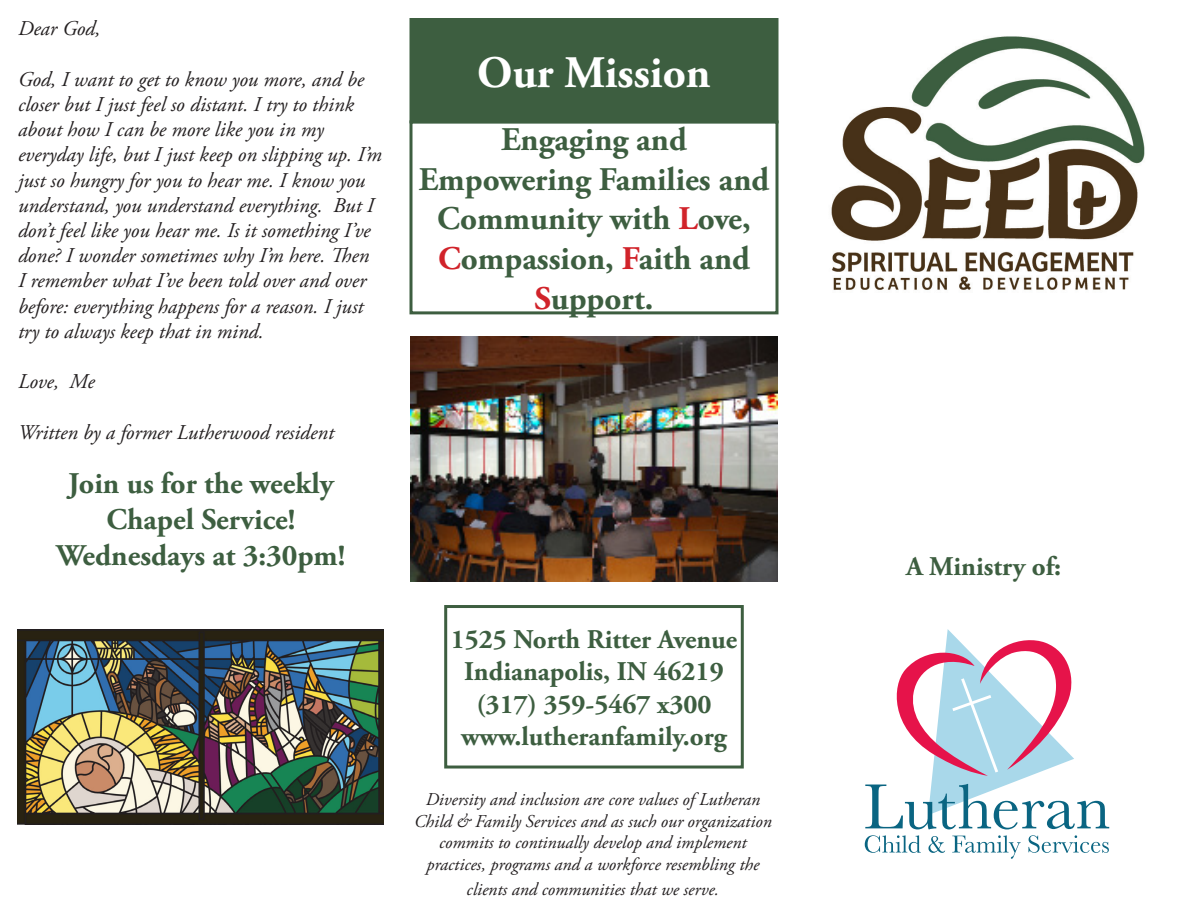
<style>
.page{position:relative;width:1188px;height:918px;background:#fff}
.page>*{position:absolute;margin:0;border:0;box-sizing:border-box;transform-origin:0 0}
.t1{font:700 45px "Adobe Garamond Pro";color:#fff}
.t2{font:700 33px/39.6px "Adobe Garamond Pro";color:#3d5e40;text-align:center}
.t3{font:700 30px/36px "Adobe Garamond Pro";color:#3d5e40;text-align:center}
.t4{font:700 27px "Adobe Garamond Pro";color:#3d5e40}
.t5{font:italic 21px/25.2px "Adobe Garamond Pro";color:#231f20}
.t6{font:italic 18px/21.6px "Adobe Garamond Pro";color:#231f20;text-align:center}
.s1{color:#d1232a}
</style>
<div class="page">
<img style="left:831px;top:36px;width:314px;height:254px">
<div style="left:444px;top:605px;width:300px;height:164px;border:3px solid #3d5e40"></div>
<svg style="left:865px;top:629px;width:244px;height:200px"></svg>
<svg style="left:865px;top:835px;width:56px;height:18px"></svg>
<svg style="left:928px;top:836px;width:17px;height:17px"></svg>
<svg style="left:952px;top:835px;width:69px;height:24px"></svg>
<svg style="left:1028px;top:835px;width:81px;height:18px"></svg>
<div style="left:410px;top:120px;width:368px;height:194px;border:3px solid #3d5e40"></div>
<div style="left:411px;top:20px;width:366px;height:102px;background:#3d5e40"></div>
<div style="left:410px;top:18px;width:368px;height:105px;border:3px solid #3d5e40"></div>
<img style="left:411px;top:336px;width:366px;height:246px">
<img style="left:18px;top:629px;width:366px;height:196px">
<p class="t5" style="left:18px;top:17px;width:84px">Dear God,</p>
<p class="t5" style="left:18px;top:67px;width:365px">God, I want to get to know you more, and be closer but I just feel so distant. I try to think about how I can be more like you in my everyday life, but I just keep on slipping up. I’m just so hungry for you to hear me. I know you understand, you understand everything. But I don’t feel like you hear me. Is it something I’ve done? I wonder sometimes why I’m here. Then<br>I remember what I’ve been told over and over before: everything happens for a reason. I just try to always keep that in mind.</p>
<p class="t5" style="left:18px;top:370px;width:78px">Love, Me</p>
<p class="t5" style="left:18px;top:420px;width:318px">Written by a former Lutherwood resident</p>
<p class="t3" style="left:57px;top:466px;width:290px">Join us for the weekly<br>Chapel Service!<br>Wednesdays at 3:30pm!</p>
<p class="t1" style="left:477px;top:47px;width:235px">Our Mission</p>
<p class="t2" style="left:419px;top:120px;width:352px">Engaging and<br>Empowering Families and<br>Community with <span class="s1">L</span>ove,<br><span class="s1">C</span>ompassion, <span class="s1">F</span>aith and<br><span class="s1">S</span>upport.</p>
<p class="t4" style="left:451px;top:624px;width:288px">1525 North Ritter Avenue</p>
<p class="t4" style="left:464px;top:656px;width:261px">Indianapolis, IN 46219</p>
<p class="t4" style="left:476px;top:688px;width:237px">(317) 359-5467 x300</p>
<p class="t4" style="left:461px;top:721px;width:267px">www.lutheranfamily.org</p>
<p class="t6" style="left:414px;top:789px;width:359px">Diversity and inclusion are core values of Lutheran Child &amp; Family Services and as such our organization commits to continually develop and implement practices, programs and a workforce resembling the</p>
<p class="t6" style="left:467px;top:879px;width:254px">clients and communities that we serve.</p>
<p class="t4" style="left:906px;top:550px;width:157px">A Ministry of:</p>
</div>
